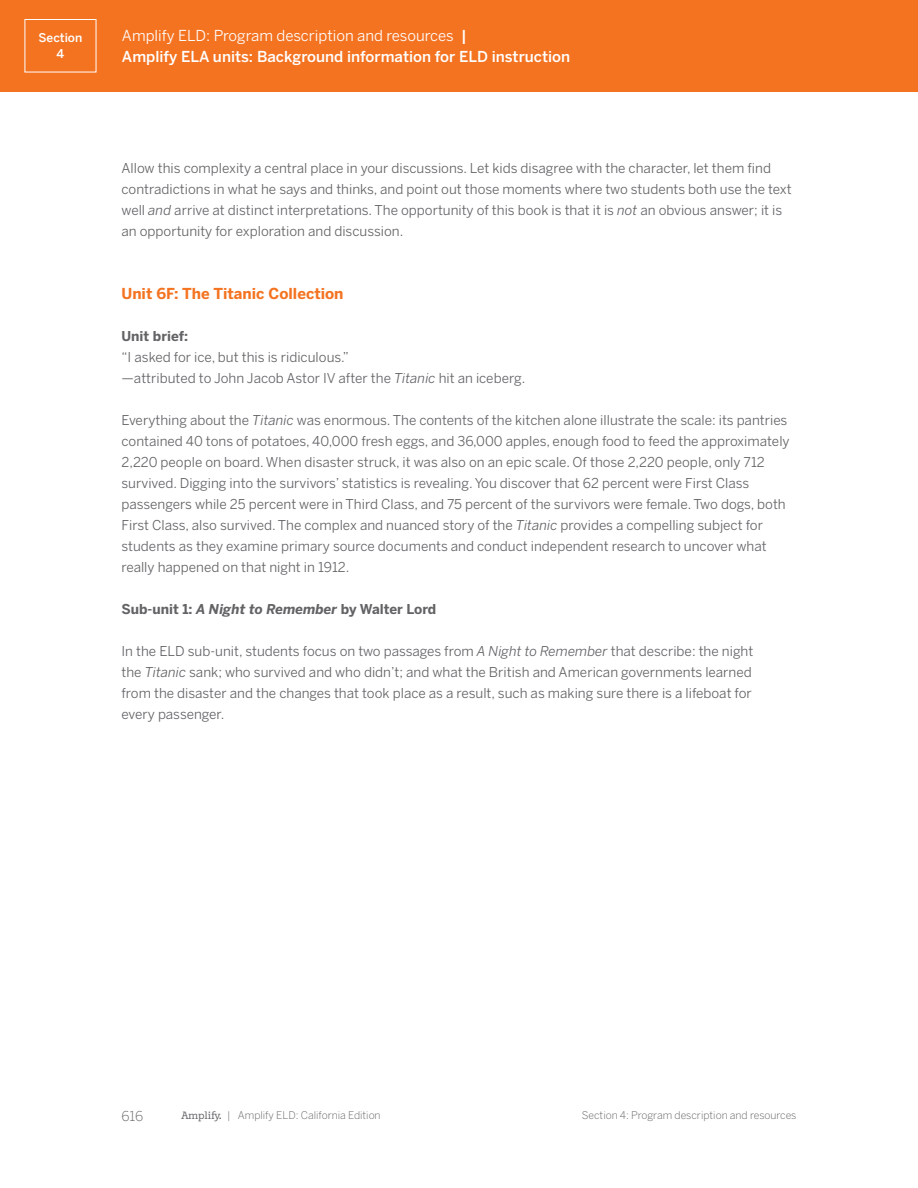
<style>
.page{position:relative;width:918px;height:1188px;background:#fff}
.page>*{position:absolute;margin:0;border:0;box-sizing:border-box;transform-origin:0 0}
.t1{font:500 15px/21px "Benton Sans";color:#fff}
.t2{font:700 15px "Benton Sans";color:#f47321}
.t3{font:13.5px/21px "Benton Sans";color:#636366}
.t4{font:700 13.5px "Benton Sans";color:#636366}
.t5{font:300 13.5px "Benton Sans";color:#636366}
.t6{font:500 12px/16.5px "Benton Sans";color:#fff;text-align:center}
.t7{font:300 10.5px "Benton Sans";color:#636366}
.s1{font-weight:400}
.s2{font-style:italic}
.s3{font-family:"Amplify";font-weight:400}
</style>
<div class="page">
<div style="left:0;top:0;width:918px;height:92px;background:#f47321"></div>
<div style="left:25px;top:19px;width:71px;height:53px;border:1px solid #fff"></div>
<p class="t6" style="left:39px;top:30px;width:45px">Section<br>4</p>
<p class="t1" style="left:122px;top:26px;width:450px"><span class="s1">Amplify ELD: Program description and resources</span> |<br>Amplify ELA units: Background information for ELD instruction</p>
<p class="t3" style="left:122px;top:157px;width:672px">Allow this complexity a central place in your discussions. Let kids disagree with the character, let them find contradictions in what he says and thinks, and point out those moments where two students both use the text well <span class="s2">and</span> arrive at distinct interpretations. The opportunity of this book is that it is <span class="s2">not</span> an obvious answer; it is an opportunity for exploration and discussion.</p>
<p class="t2" style="left:122px;top:284px;width:224px">Unit 6F: The Titanic Collection</p>
<p class="t4" style="left:122px;top:328px;width:68px">Unit brief:</p>
<p class="t3" style="left:122px;top:346px;width:405px">“I asked for ice, but this is ridiculous.”<br>—attributed to John Jacob Astor IV after the <span class="s2">Titanic</span> hit an iceberg.</p>
<p class="t3" style="left:122px;top:409px;width:670px">Everything about the <span class="s2">Titanic</span> was enormous. The contents of the kitchen alone illustrate the scale: its pantries contained 40 tons of potatoes, 40,000 fresh eggs, and 36,000 apples, enough food to feed the approximately 2,220 people on board. When disaster struck, it was also on an epic scale. Of those 2,220 people, only 712 survived. Digging into the survivors’ statistics is revealing. You discover that 62 percent were First Class passengers while 25 percent were in Third Class, and 75 percent of the survivors were female. Two dogs, both First Class, also survived. The complex and nuanced story of the <span class="s2">Titanic</span> provides a compelling subject for students as they examine primary source documents and conduct independent research to uncover what really happened on that night in 1912.</p>
<p class="t4" style="left:122px;top:601px;width:316px">Sub-unit 1: <span class="s2">A Night to Remember</span> by Walter Lord</p>
<p class="t3" style="left:122px;top:640px;width:633px;text-align:justify">In the ELD sub-unit, students focus on two passages from <span class="s2">A Night to Remember</span> that describe: the night the <span class="s2">Titanic</span> sank; who survived and who didn’t; and what the British and American governments learned from the disaster and the changes that took place as a result, such as making sure there is a lifeboat for every passenger.</p>
<p class="t5" style="left:122px;top:1109px;width:23px">616</p>
<p class="t7" style="left:181px;top:1109px;width:201px"><span class="s3">¬.</span> | Amplify ELD: California Edition</p>
<p class="t7" style="left:582px;top:1109px;width:216px">Section 4: Program description and resources</p>
</div>
